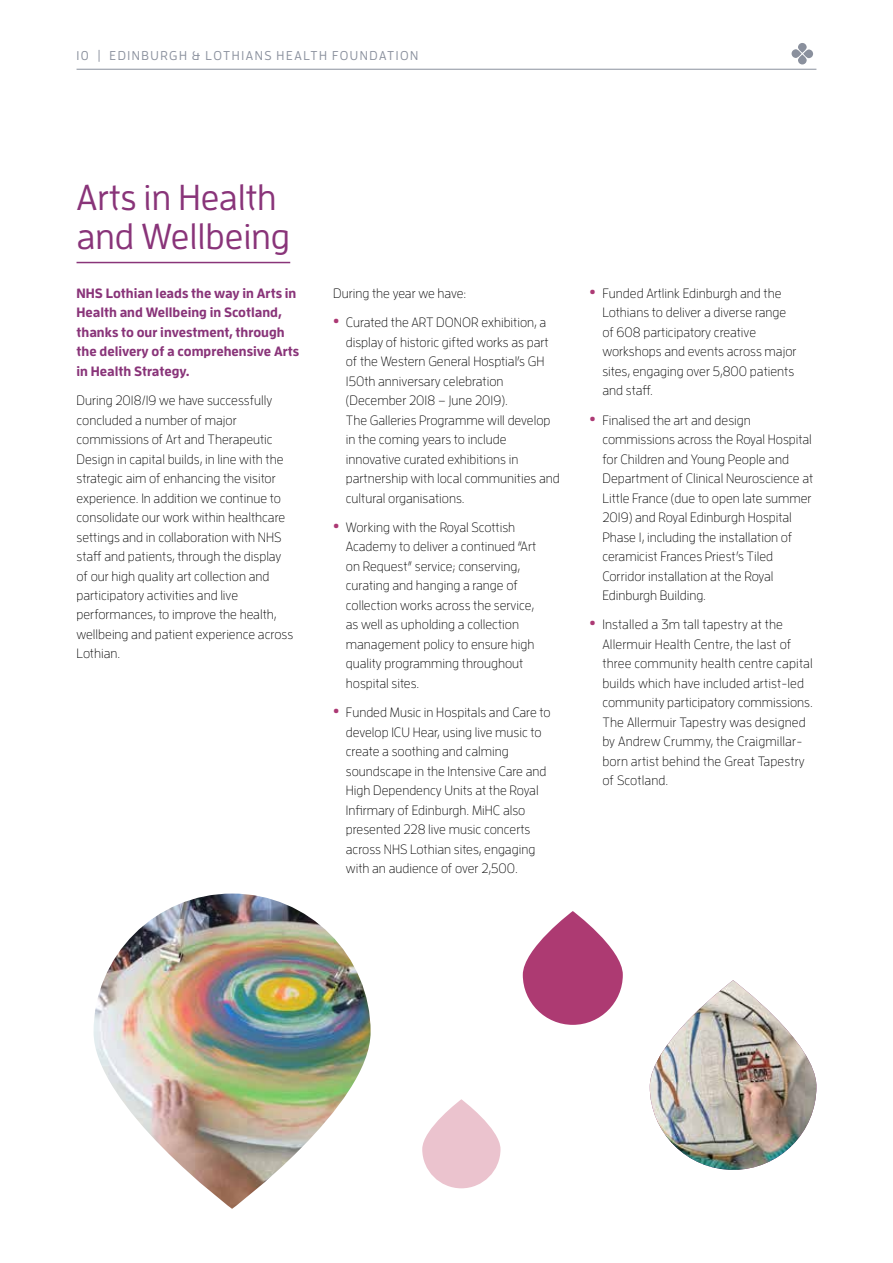
<style>
.page{position:relative;width:893px;height:1263px;background:#fff}
.page>*{position:absolute;margin:0;border:0;box-sizing:border-box;transform-origin:0 0}
.t1{font:500 36px/39px "Enzo OT";color:#893479}
.t2{font:300 13.5px/19.5px "Enzo OT";color:#000}
.t3{font:700 13.5px/19.5px "Enzo OT";color:#893479}
.t4{font:500 12.75px "Enzo OT";letter-spacing:.12em;color:#8a909d}
.s1{font-weight:900;font-size:18px;color:#ac3974}
</style>
<div class="page">
<img style="left:94px;top:893px;width:277px;height:316px;border-radius:139px">
<img style="left:650px;top:980px;width:166px;height:190px;border-radius:83px">
<svg style="left:422px;top:1099px;width:78px;height:89px;background:#edcbd5"></svg>
<svg style="left:523px;top:911px;width:100px;height:114px;background:#b95686"></svg>
<hr style="left:77px;top:262px;width:213px;height:1px;background:#893479">
<div style="left:798px;top:55px;width:9px;height:9px;background:#8a909d;border-radius:50%"></div>
<div style="left:798px;top:43px;width:9px;height:10px;background:#8a909d;border-radius:50%"></div>
<svg style="left:791px;top:49px;width:10px;height:9px"></svg>
<svg style="left:803px;top:49px;width:10px;height:9px"></svg>
<hr style="left:77px;top:69px;width:739px;height:1px;background:#8a909d">
<p class="t4" style="left:77px;top:48px;width:343px">10 | EDINBURGH &amp; LOTHIANS HEALTH FOUNDATION</p>
<h1 class="t1" style="left:77px;top:177px;width:215px">Arts in Health and Wellbeing</h1>
<p class="t3" style="left:77px;top:283px;width:224px">NHS Lothian leads the way in Arts in<br>Health and Wellbeing in Scotland, thanks to our investment, through the delivery of a comprehensive Arts in Health Strategy.</p>
<p class="t2" style="left:77px;top:390px;width:218px">During 2018/19 we have successfully concluded a number of major commissions of Art and Therapeutic Design in capital builds, in line with the strategic aim of enhancing the visitor experience. In addition we continue to consolidate our work within healthcare settings and in collaboration with NHS staff and patients, through the display of our high quality art collection and participatory activities and live performances, to improve the health, wellbeing and patient experience across Lothian.</p>
<p class="t2" style="left:333px;top:278px;width:215px;line-height:29.4px">During the year we have:<br><span class="s1">·</span> Curated the ART DONOR exhibition, a</p>
<p class="t2" style="left:346px;top:332px;width:215px">display of historic gifted works as part of the Western General Hosptial’s GH 150th anniversary celebration (December 2018 – June 2019).<br>The Galleries Programme will develop in the coming years to include innovative curated exhibitions in partnership with local communities and cultural organisations.</p>
<p class="t2" style="left:346px;top:517px;width:192px;text-indent:-13px"><span class="s1">·</span> Working with the Royal Scottish<br>Academy to deliver a continued “Art on Request” service; conserving, curating and hanging a range of collection works across the service, as well as upholding a collection management policy to ensure high quality programming throughout hospital sites.</p>
<p class="t2" style="left:346px;top:702px;width:206px;text-indent:-13px"><span class="s1">·</span> Funded Music in Hospitals and Care to develop ICU Hear, using live music to create a soothing and calming soundscape in the Intensive Care and High Dependency Units at the Royal Infirmary of Edinburgh. MiHC also presented 228 live music concerts across NHS Lothian sites, engaging with an audience of over 2,500.</p>
<p class="t2" style="left:602px;top:283px;width:196px;text-indent:-13px"><span class="s1">·</span> Funded Artlink Edinburgh and the<br>Lothians to deliver a diverse range of 608 participatory creative workshops and events across major sites, engaging over 5,800 patients and staff.</p>
<p class="t2" style="left:602px;top:410px;width:212px;text-indent:-13px"><span class="s1">·</span> Finalised the art and design commissions across the Royal Hospital for Children and Young People and Department of Clinical Neuroscience at Little France (due to open late summer 2019) and Royal Edinburgh Hospital Phase 1, including the installation of ceramicist Frances Priest’s Tiled Corridor installation at the Royal Edinburgh Building.</p>
<p class="t2" style="left:602px;top:614px;width:212px;text-indent:-13px"><span class="s1">·</span> Installed a 3m tall tapestry at the Allermuir Health Centre, the last of three community health centre capital builds which have included artist-led community participatory commissions.<br>The Allermuir Tapestry was designed by Andrew Crummy, the Craigmillar&shy;born artist behind the Great Tapestry of Scotland.</p>
</div>
